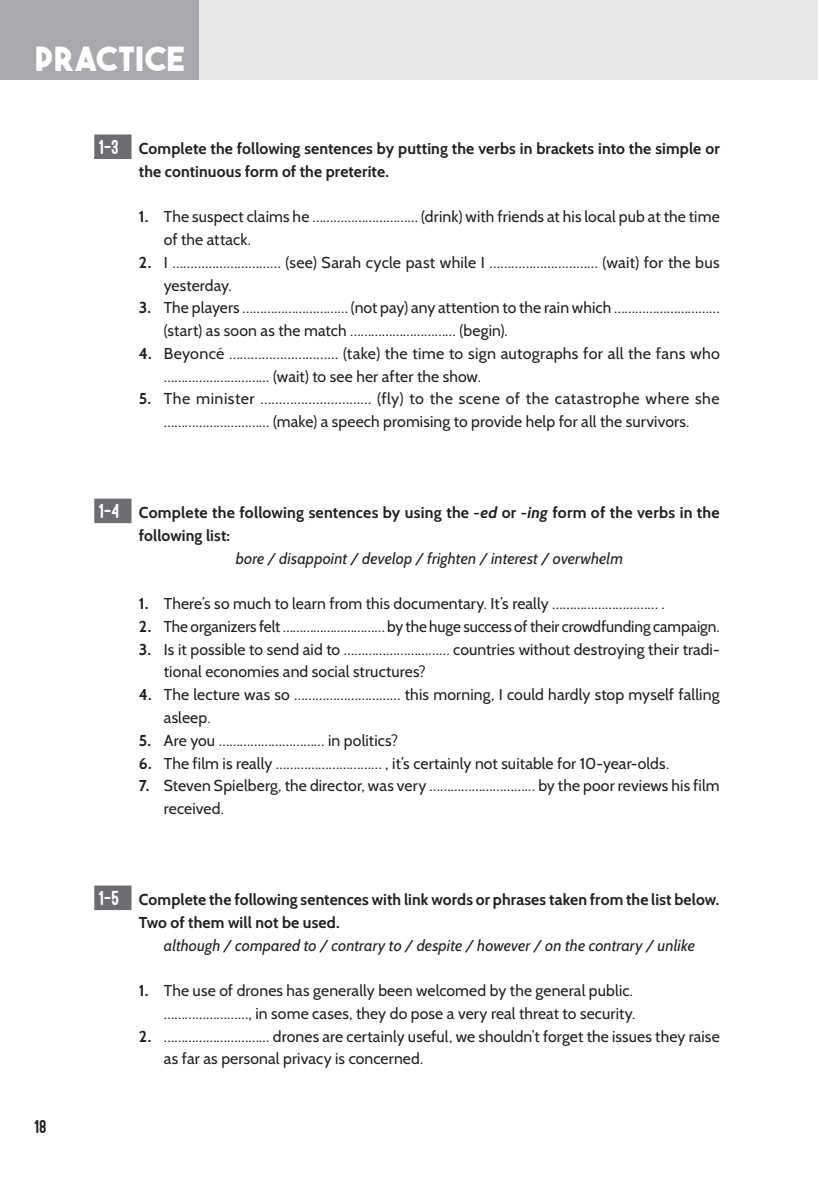
<style>
.page{position:relative;width:819px;height:1191px;background:#fff}
.page>*{position:absolute;margin:0;border:0;box-sizing:border-box;transform-origin:0 0}
.t1{font:33.25px "The Bold Font";letter-spacing:.025em;color:#fff}
.t2{font:800 19.25px "Ostrich Sans";color:#231f20}
.t3{font:15.75px/22.8px "Cabin";letter-spacing:.01em;color:#231f20}
.t4{font:700 15.75px/22.8px "Cabin";letter-spacing:.01em;color:#231f20}
.t5{font:italic 15.75px "Cabin";letter-spacing:.005em;color:#231f20}
.s1{font-family:"Ostrich Sans";font-weight:800;font-size:21px;color:#fff}
.s2{font-weight:700}
.s3{font-style:italic}
</style>
<div class="page">
<div style="left:0;top:0;width:818px;height:79px;background:#e6e7e9"></div>
<div style="left:0;top:0;width:199px;height:79px;background:#a8a9ad"></div>
<div style="left:94px;top:134px;width:37px;height:25px;background:#6c6d70"></div>
<div style="left:94px;top:498px;width:37px;height:25px;background:#6c6d70"></div>
<div style="left:94px;top:885px;width:37px;height:25px;background:#6c6d70"></div>
<h1 class="t1" style="left:35px;top:38px;width:152px">PRACTICE</h1>
<p class="t4" style="left:139px;top:137px;width:582px;text-indent:-40px"><span class="s1">1-3</span> Complete the following sentences by putting the verbs in brackets into the simple or the continuous form of the preterite.</p>
<p class="t3" style="left:164px;top:205px;width:557px;text-indent:-25px"><span class="s2">1.</span> The suspect claims he ………………………… (drink) with friends at his local pub at the time of the attack.</p>
<p class="t3" style="left:164px;top:251px;width:557px;text-indent:-25px"><span class="s2">2.</span> I ………………………… (see) Sarah cycle past while I ………………………… (wait) for the bus yesterday.</p>
<p class="t3" style="left:164px;top:296px;width:557px;text-indent:-25px"><span class="s2">3.</span> The players ………………………… (not pay) any attention to the rain which ………………………… (start) as soon as the match ………………………… (begin).</p>
<p class="t3" style="left:164px;top:342px;width:557px;text-indent:-25px"><span class="s2">4.</span> Beyoncé ………………………… (take) the time to sign autographs for all the fans who ………………………… (wait) to see her after the show.</p>
<p class="t3" style="left:139px;top:387px;width:582px;text-align:center"><span class="s2">5.</span> The minister ………………………… (fly) to the scene of the catastrophe where she ………………………… (make) a speech promising to provide help for all the survivors.</p>
<p class="t4" style="left:139px;top:501px;width:582px;text-indent:-40px"><span class="s1">1-4</span> Complete the following sentences by using the <span class="s3">-ed</span> or <span class="s3">-ing</span> form of the verbs in the following list:</p>
<p class="t5" style="left:236px;top:548px;width:389px">bore / disappoint / develop / frighten / interest / overwhelm</p>
<p class="t3" style="left:139px;top:592px;width:527px"><span class="s2">1.</span> There’s so much to learn from this documentary. It’s really ………………………… .</p>
<p class="t3" style="left:139px;top:615px;width:582px"><span class="s2">2.</span> The organizers felt ………………………… by the huge success of their crowdfunding campaign.</p>
<p class="t3" style="left:164px;top:637px;width:557px;text-indent:-25px"><span class="s2">3.</span> Is it possible to send aid to ………………………… countries without destroying their tradi&shy;tional economies and social structures?</p>
<p class="t3" style="left:164px;top:683px;width:557px;text-indent:-25px"><span class="s2">4.</span> The lecture was so ………………………… this morning, I could hardly stop myself falling asleep.</p>
<p class="t3" style="left:139px;top:728px;width:260px"><span class="s2">5.</span> Are you ………………………… in politics?</p>
<p class="t3" style="left:139px;top:751px;width:531px"><span class="s2">6.</span> The film is really ………………………… , it’s certainly not suitable for 10-year-olds.</p>
<p class="t3" style="left:164px;top:774px;width:557px;text-indent:-25px"><span class="s2">7.</span> Steven Spielberg, the director, was very ………………………… by the poor reviews his film received.</p>
<p class="t2" style="left:35px;top:1116px;width:14px">18</p>
<p class="t4" style="left:139px;top:888px;width:582px;text-indent:-40px"><span class="s1">1-5</span> Complete the following sentences with link words or phrases taken from the list below.<br>Two of them will not be used.</p>
<p class="t5" style="left:164px;top:935px;width:532px">although / compared to / contrary to / despite / however / on the contrary / unlike</p>
<p class="t3" style="left:139px;top:979px;width:498px;text-align:right"><span class="s2">1.</span> The use of drones has generally been welcomed by the general public. ……………………, in some cases, they do pose a very real threat to security.</p>
<p class="t3" style="left:164px;top:1024px;width:557px;text-indent:-25px"><span class="s2">2.</span> ………………………… drones are certainly useful, we shouldn’t forget the issues they raise as far as personal privacy is concerned.</p>
</div>
